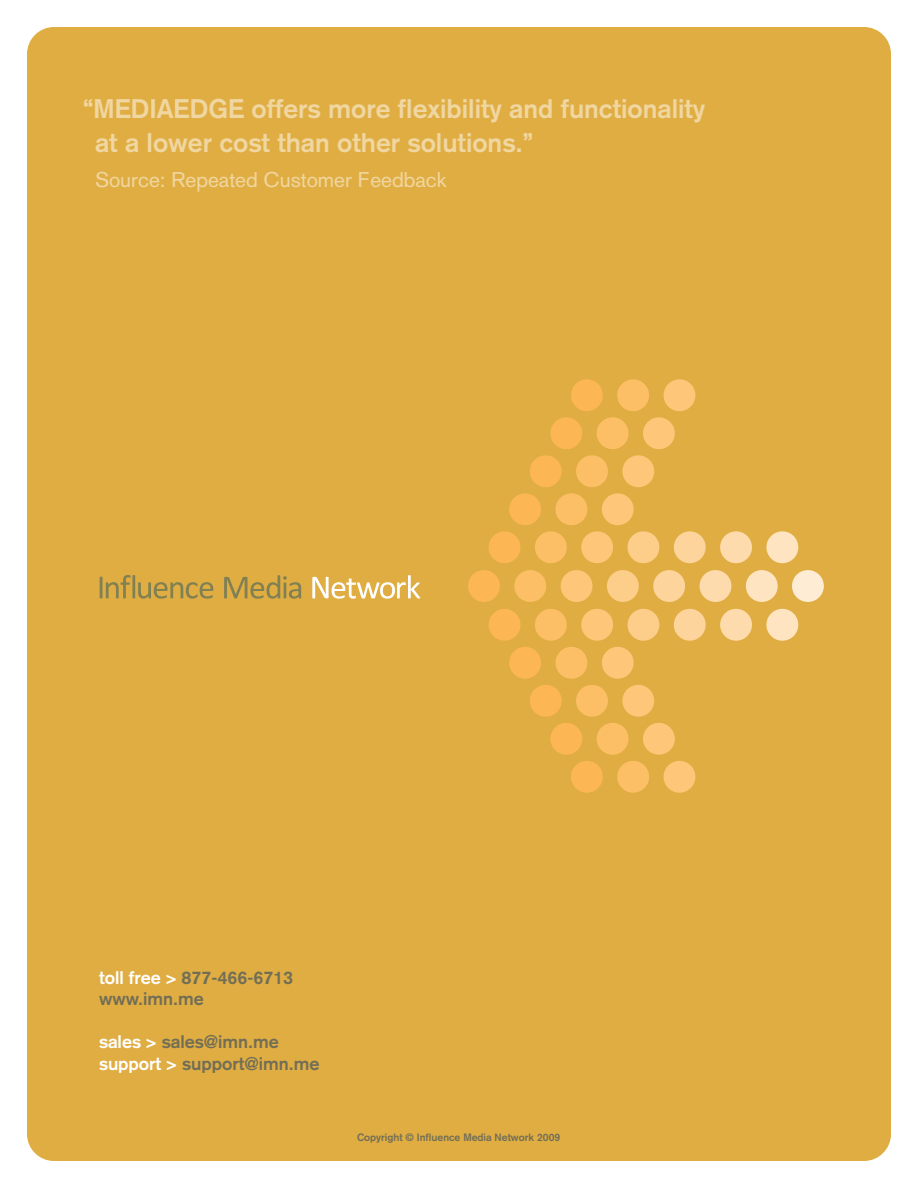
<style>
.page{position:relative;width:918px;height:1188px;background:#fff}
.page>*{position:absolute;margin:0;border:0;box-sizing:border-box;transform-origin:0 0}
.t1{font:700 26.55px/34.5px "Akzidenz Grotesk";color:#f0d6a0}
.t2{font:21px "Akzidenz Grotesk";color:#f0d6a0}
.t3{font:700 18px/21.6px "Akzidenz Grotesk";color:#726e56}
.t4{font:700 10.5px "Akzidenz Grotesk";color:#726e56}
.s1{color:#fff}
.s2{font-weight:900;color:#fff}
</style>
<div class="page">
<div style="left:27px;top:27px;width:864px;height:1134px;background:#e0ad42;border-radius:27px"></div>
<svg style="left:468px;top:379px;width:356px;height:414px"></svg>
<svg style="left:224px;top:575px;width:77px;height:24px"></svg>
<svg style="left:312px;top:575px;width:108px;height:24px"></svg>
<svg style="left:100px;top:575px;width:113px;height:24px"></svg>
<p class="t1" style="left:95px;top:93px;width:612px;text-indent:-12px">“MEDIAEDGE offers more flexibility and functionality at a lower cost than other solutions.”</p>
<p class="t2" style="left:95px;top:172px;width:353px">Source: Repeated Customer Feedback</p>
<p class="t3" style="left:99px;top:968px;width:196px"><span class="s1">toll free</span> <span class="s2">&gt;</span> 877-466-6713 www.imn.me</p>
<p class="t3" style="left:99px;top:1033px;width:222px"><span class="s1">sales</span> <span class="s2">&gt;</span> sales@imn.me <span class="s1">support</span> <span class="s2">&gt;</span> support@imn.me</p>
<p class="t4" style="left:357px;top:1134px;width:205px">Copyright © Influence Media Network 2009</p>
</div>
